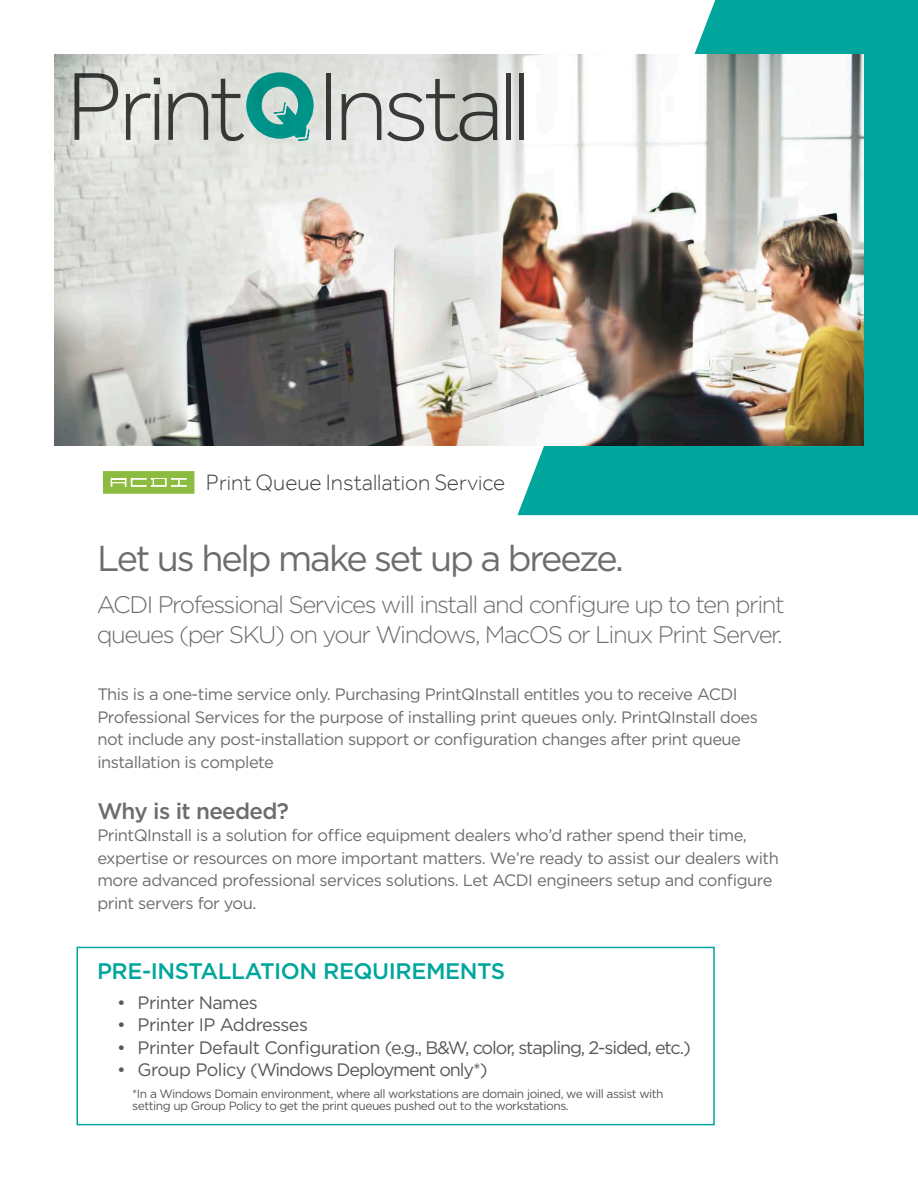
<style>
.page{position:relative;width:918px;height:1188px;background:#fff}
.page>*{position:absolute;margin:0;border:0;box-sizing:border-box;transform-origin:0 0}
.t1{font:36px "Gotham";letter-spacing:-.06em;color:#6c6d70}
.t2{font:300 24px/30px "Gotham";letter-spacing:-.06em;color:#6c6d70}
.t3{font:300 22.8px "Effra";color:#404041}
.t4{font:500 22.5px "Gotham";letter-spacing:-.02em;color:#00a69c}
.t5{font:500 22.5px "Gotham";letter-spacing:-.03em;color:#6c6d70}
.t6{font:18px "Gotham";letter-spacing:-.035em;color:#57585a}
.t7{font:18px "Gotham";letter-spacing:-.06em;color:#57585a}
.t8{font:16.5px/22.5px "Gotham";letter-spacing:-.03em;color:#6c6d70}
.t9{font:12px/12px "Gotham";letter-spacing:-.04em;color:#57585a}
</style>
<div class="page">
<svg style="left:517px;top:0;width:401px;height:515px;fill:#00a69c"></svg>
<div style="left:76px;top:947px;width:639px;height:178px;border:2px solid #00a69c"></div>
<img style="left:54px;top:54px;width:810px;height:392px">
<svg style="left:75px;top:73px;width:43px;height:67px;background:#b5b6b3"></svg>
<svg style="left:126px;top:78px;width:34px;height:62px;background:#bcbdb9"></svg>
<div style="left:326px;top:73px;width:5px;height:67px;background:#383838"></div>
<svg style="left:341px;top:93px;width:40px;height:47px;background:#b6b6b5"></svg>
<svg style="left:387px;top:79px;width:110px;height:62px;background:#b5b5b3"></svg>
<hr style="left:506px;top:73px;width:4px;height:67px;background:#404041">
<div style="left:519px;top:73px;width:5px;height:67px;background:#383839"></div>
<svg style="left:168px;top:72px;width:146px;height:69px;background:#91b9b3"></svg>
<svg style="left:103px;top:471px;width:91px;height:23px;background:#9cc55a"></svg>
<p class="t3" style="left:206px;top:469px;width:301px">Print Queue Installation Service</p>
<p class="t1" style="left:97px;top:535px;width:528px">Let us help make set up a breeze.</p>
<p class="t2" style="left:97px;top:589px;width:690px">ACDI Professional Services will install and configure up to ten print queues (per SKU) on your Windows, MacOS or Linux Print Server.</p>
<p class="t8" style="left:97px;top:683px;width:662px">This is a one-time service only. Purchasing PrintQInstall entitles you to receive ACDI Professional Services for the purpose of installing print queues only. PrintQInstall does not include any post-installation support or configuration changes after print queue installation is complete</p>
<p class="t5" style="left:97px;top:796px;width:193px">Why is it needed?</p>
<p class="t8" style="left:97px;top:824px;width:683px">PrintQInstall is a solution for office equipment dealers who’d rather spend their time, expertise or resources on more important matters. We’re ready to assist our dealers with more advanced professional services solutions. Let ACDI engineers setup and configure print servers for you.</p>
<p class="t4" style="left:97px;top:956px;width:410px">PRE-INSTALLATION REQUIREMENTS</p>
<p class="t6" style="left:117px;top:991px;width:142px">• Printer Names</p>
<p class="t6" style="left:117px;top:1013px;width:192px">• Printer IP Addresses</p>
<p class="t6" style="left:117px;top:1036px;width:575px">• Printer Default Configuration (e.g., B&amp;W, color, stapling, 2-sided, etc.)</p>
<p class="t7" style="left:117px;top:1058px;width:372px">• Group Policy (Windows Deployment only*)</p>
<p class="t9" style="left:132px;top:1087px;width:533px">*In a Windows Domain environment, where all workstations are domain joined, we will assist with setting up Group Policy to get the print queues pushed out to the workstations.</p>
</div>
